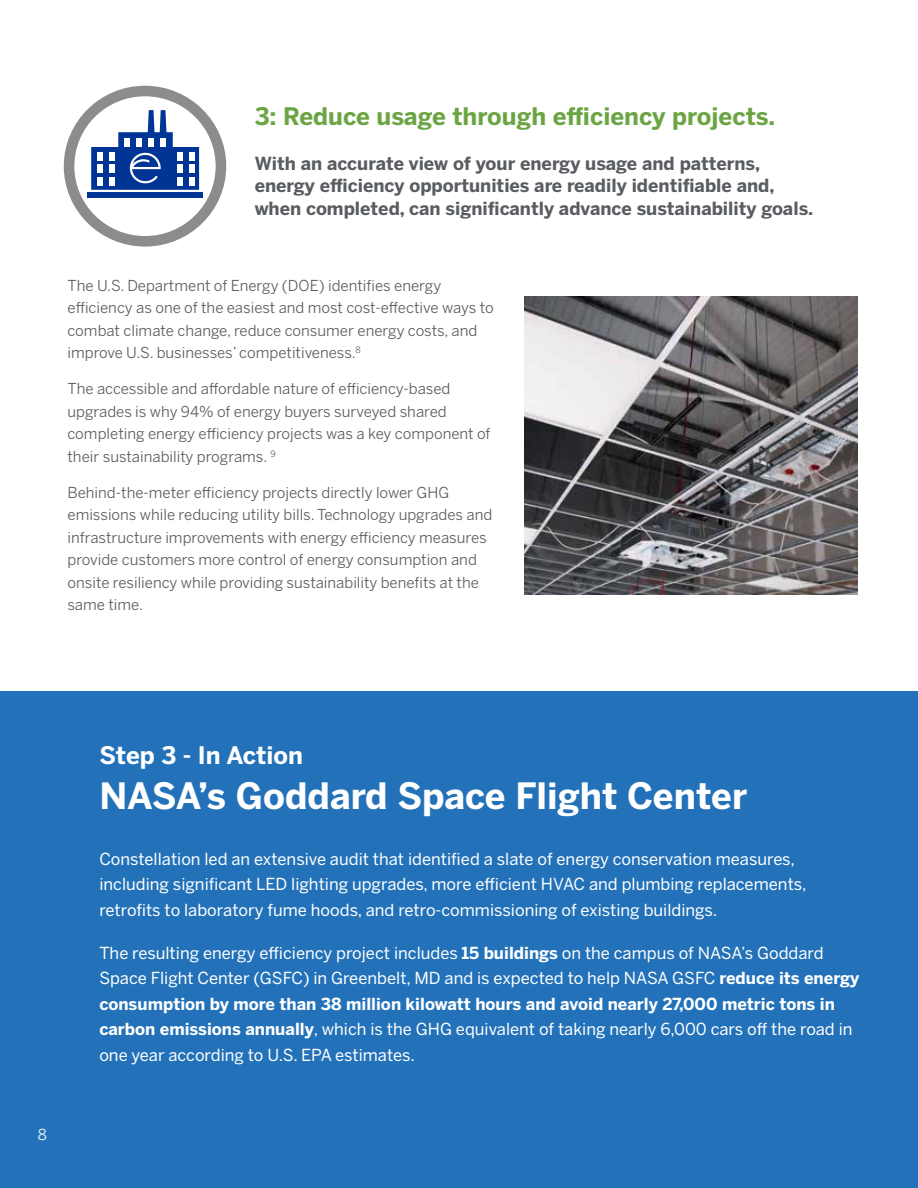
<style>
.page{position:relative;width:918px;height:1188px;background:#fff}
.page>*{position:absolute;margin:0;border:0;box-sizing:border-box;transform-origin:0 0}
.t1{font:700 36px "Benton Sans";color:#fff}
.t2{font:700 24px "Benton Sans";color:#6ba543}
.t3{font:700 24px "Benton Sans";color:#fff}
.t4{font:700 18px/22.5px "Benton Sans";color:#595c60}
.t5{font:16.5px/25.5px "Benton Sans";color:#fff}
.t6{font:15px/22.5px "Benton Sans";color:#595c60}
.t7{font:15px "Benton Sans";color:#fff}
.s1{font-weight:700}
</style>
<div class="page">
<div style="left:0;top:691px;width:918px;height:497px;background:#2372b9"></div>
<img style="left:525px;top:296px;width:332px;height:298px">
<svg style="left:69px;top:91px;width:152px;height:150px"></svg>
<div style="left:64px;top:86px;width:162px;height:161px;border:11px solid #8b8c8b;border-radius:50%"></div>
<svg style="left:91px;top:110px;width:108px;height:80px"></svg>
<div style="left:88px;top:192px;width:115px;height:5px;background:#003595"></div>
<h2 class="t2" style="left:255px;top:102px;width:522px">3: Reduce usage through efficiency projects.</h2>
<p class="t4" style="left:255px;top:152px;width:560px">With an accurate view of your energy usage and patterns, energy efficiency opportunities are readily identifiable and, when completed, can significantly advance sustainability goals.</p>
<p class="t6" style="left:68px;top:274px;width:428px">The U.S. Department of Energy (DOE) identifies energy efficiency as one of the easiest and most cost-effective ways to combat climate change, reduce consumer energy costs, and improve U.S. businesses’ competitiveness.<sup>8</sup></p>
<p class="t6" style="left:68px;top:377px;width:425px">The accessible and affordable nature of efficiency-based upgrades is why 94% of energy buyers surveyed shared completing energy efficiency projects was a key component of their sustainability programs. <sup>9</sup></p>
<p class="t6" style="left:68px;top:481px;width:426px">Behind-the-meter efficiency projects directly lower GHG emissions while reducing utility bills. Technology upgrades and infrastructure improvements with energy efficiency measures provide customers more control of energy consumption and onsite resiliency while providing sustainability benefits at the same time.</p>
<p class="t7" style="left:38px;top:1126px;width:11px">8</p>
<h2 class="t3" style="left:99px;top:741px;width:205px">Step 3 - In Action</h2>
<h1 class="t1" style="left:99px;top:775px;width:649px">NASA’s Goddard Space Flight Center</h1>
<p class="t5" style="left:99px;top:846px;width:709px">Constellation led an extensive audit that identified a slate of energy conservation measures, including significant LED lighting upgrades, more efficient HVAC and plumbing replacements, retrofits to laboratory fume hoods, and retro-commissioning of existing buildings.</p>
<p class="t5" style="left:99px;top:940px;width:762px">The resulting energy efficiency project includes <span class="s1">15 buildings</span> on the campus of NASA’s Goddard Space Flight Center (GSFC) in Greenbelt, MD and is expected to help NASA GSFC <span class="s1">reduce its energy consumption by more than 38 million kilowatt hours and avoid nearly 27,000 metric tons in carbon emissions annually</span>, which is the GHG equivalent of taking nearly 6,000 cars off the road in one year according to U.S. EPA estimates.</p>
</div>
